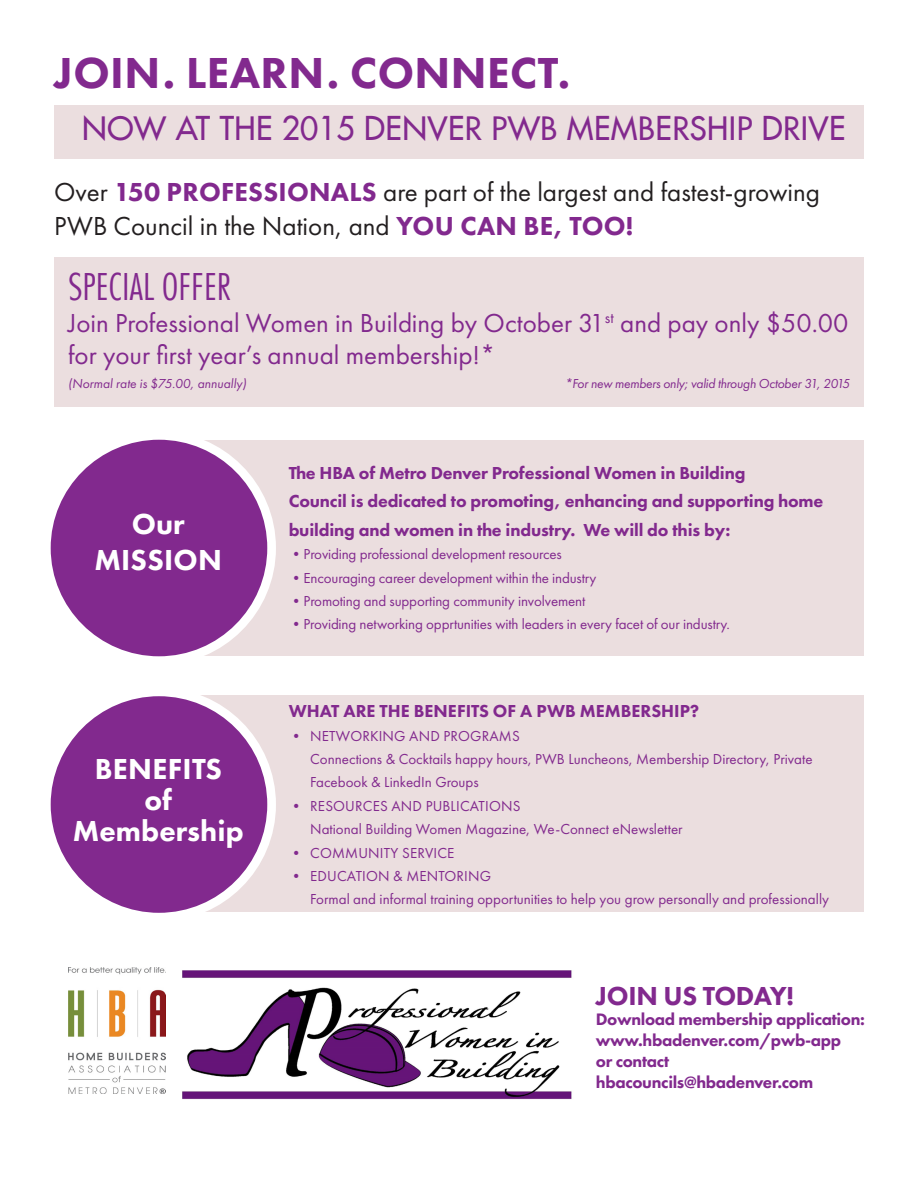
<style>
.page{position:relative;width:918px;height:1188px;background:#fff}
.page>*{position:absolute;margin:0;border:0;box-sizing:border-box;transform-origin:0 0}
.t1{font:800 45px "Futura PT";letter-spacing:.01em;color:#82298e}
.t2{font:300 condensed 36px "Futura";letter-spacing:.015em;color:#82298e}
.t3{font:condensed 31.5px "Futura";letter-spacing:.015em;color:#82298e}
.t4{font:800 30px "Futura PT";color:#fff}
.t5{font:27px/32.4px "Futura PT";color:#82298e}
.t6{font:27px "Futura PT";color:#231f20}
.t7{font:800 27px "Futura PT";letter-spacing:-.01em;color:#82298e}
.t8{font:800 18px "Futura PT";letter-spacing:-.01em;color:#82298e}
.t9{font:800 17.25px "Futura PT";letter-spacing:-.02em;color:#82298e}
.t10{font:15px "Futura PT";color:#82298e}
.t11{font:italic 13.5px "Futura PT";letter-spacing:-.02em;color:#82298e}
.t12{font:italic 13.5px "Futura PT";color:#82298e}
.s1{font-weight:800;color:#82298e}
</style>
<div class="page">
<div style="left:142px;top:440px;width:722px;height:216px;background:#ebdedf"></div>
<img style="left:182px;top:970px;width:390px;height:130px">
<div style="left:54px;top:105px;width:810px;height:54px;background:#ebdedf"></div>
<div style="left:54px;top:257px;width:809px;height:150px;background:#ebdedf"></div>
<div style="left:142px;top:696px;width:722px;height:216px;background:#ebdedf"></div>
<div style="left:46px;top:435px;width:226px;height:226px;background:#82298e;border-radius:50%"></div>
<div style="left:42px;top:431px;width:234px;height:234px;border:9px solid #fff;border-radius:50%"></div>
<div style="left:46px;top:692px;width:226px;height:225px;background:#82298e;border-radius:50%"></div>
<div style="left:42px;top:688px;width:234px;height:233px;border:9px solid #fff;border-radius:50%"></div>
<img style="left:68px;top:968px;width:98px;height:126px">
<p class="t1" style="left:54px;top:45px;width:518px">JOIN. LEARN. CONNECT.</p>
<p class="t3" style="left:82px;top:108px;width:765px">NOW AT THE 2015 DENVER PWB MEMBERSHIP DRIVE</p>
<p class="t6" style="left:54px;top:176px;width:768px">Over <span class="s1">150 PROFESSIONALS</span> are part of the largest and fastest-growing</p>
<p class="t6" style="left:54px;top:210px;width:581px">PWB Council in the Nation, and <span class="s1">YOU CAN BE, TOO!</span></p>
<p class="t2" style="left:68px;top:265px;width:164px">SPECIAL OFFER</p>
<p class="t5" style="left:68px;top:307px;width:782px">Join Professional Women in Building by October 31<sup>st</sup> and pay only $50.00 for your first year’s annual membership!*</p>
<p class="t12" style="left:68px;top:376px;width:180px">(Normal rate is $75.00, annually)</p>
<p class="t11" style="left:565px;top:376px;width:286px">*For new members only; valid through October 31, 2015</p>
<p class="t4" style="left:132px;top:505px;width:54px">Our</p>
<p class="t4" style="left:94px;top:541px;width:129px">MISSION</p>
<p class="t4" style="left:95px;top:750px;width:129px">BENEFITS</p>
<p class="t4" style="left:145px;top:781px;width:29px">of</p>
<p class="t4" style="left:73px;top:812px;width:172px">Membership</p>
<p class="t8" style="left:289px;top:462px;width:458px">The HBA of Metro Denver Professional Women in Building</p>
<p class="t8" style="left:289px;top:490px;width:536px">Council is dedicated to promoting, enhancing and supporting home</p>
<p class="t8" style="left:289px;top:518px;width:443px">building and women in the industry. We will do this by:</p>
<p class="t10" style="left:289px;top:545px;width:275px">•Providing professional development resources</p>
<p class="t10" style="left:289px;top:569px;width:309px">•Encouraging career development within the industry</p>
<p class="t10" style="left:289px;top:592px;width:298px">•Promoting and supporting community involvement</p>
<p class="t10" style="left:289px;top:615px;width:443px">•Providing networking opprtunities with leaders in every facet of our industry.</p>
<p class="t8" style="left:289px;top:700px;width:412px">WHAT ARE THE BENEFITS OF A PWB MEMBERSHIP?</p>
<p class="t10" style="left:289px;top:727px;width:233px">• NETWORKING AND PROGRAMS</p>
<p class="t10" style="left:310px;top:750px;width:504px">Connections &amp; Cocktails happy hours, PWB Luncheons, Membership Directory, Private</p>
<p class="t10" style="left:310px;top:774px;width:170px">Facebook &amp; LinkedIn Groups</p>
<p class="t10" style="left:289px;top:797px;width:233px">• RESOURCES AND PUBLICATIONS</p>
<p class="t10" style="left:310px;top:820px;width:374px">National Building Women Magazine, We-Connect eNewsletter</p>
<p class="t10" style="left:289px;top:844px;width:167px">• COMMUNITY SERVICE</p>
<p class="t10" style="left:289px;top:867px;width:204px">• EDUCATION &amp; MENTORING</p>
<p class="t10" style="left:310px;top:891px;width:520px">Formal and informal training opportunities to help you grow personally and professionally</p>
<p class="t7" style="left:596px;top:979px;width:200px">JOIN US TODAY!</p>
<p class="t9" style="left:596px;top:1009px;width:271px">Download membership application:</p>
<p class="t9" style="left:596px;top:1030px;width:247px">www.hbadenver.com/pwb-app</p>
<p class="t9" style="left:596px;top:1050px;width:75px">or contact</p>
<p class="t9" style="left:596px;top:1071px;width:219px">hbacouncils@hbadenver.com</p>
</div>
